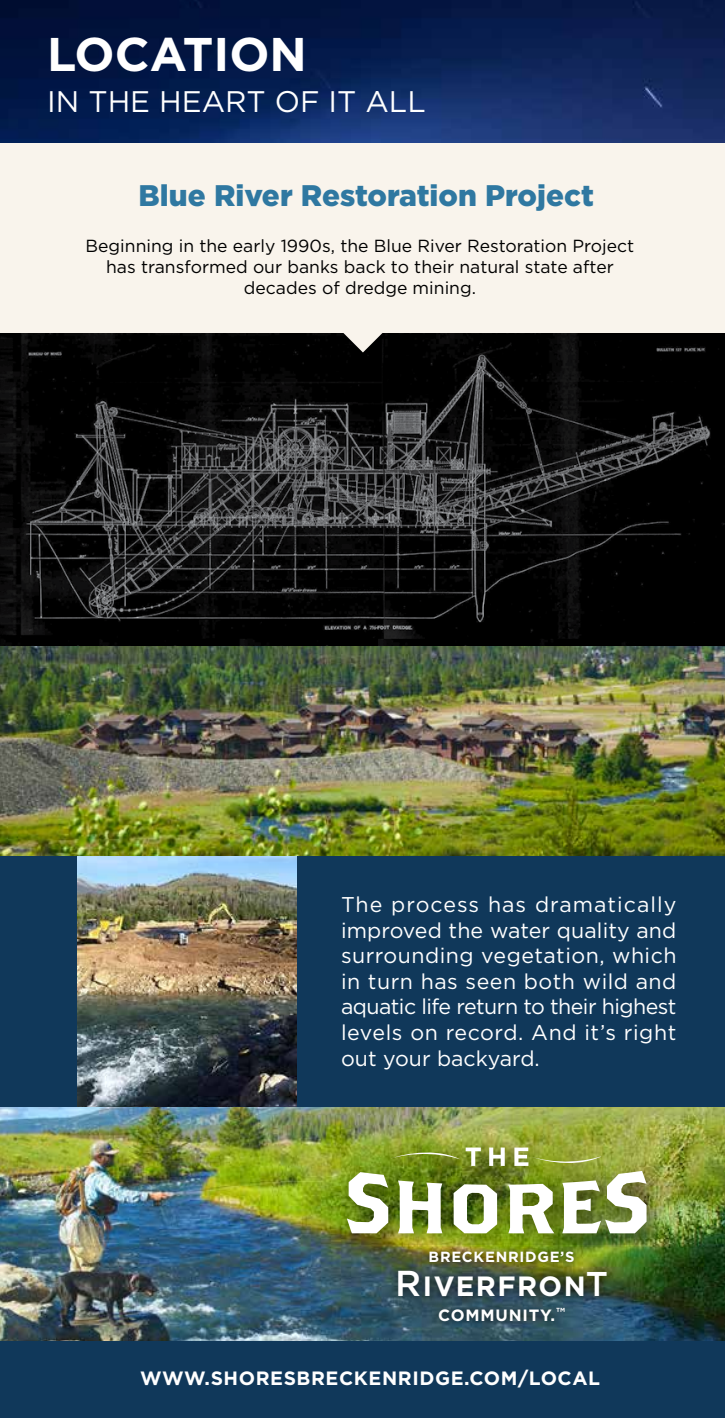
<style>
.page{position:relative;width:725px;height:1418px;background:#fff}
.page>*{position:absolute;margin:0;border:0;box-sizing:border-box;transform-origin:0 0}
.t1{font:700 47.25px "Gotham";color:#fff}
.t2{font:900 29.75px "Gotham";color:#2f78a1}
.t3{font:29.75px "Gotham";color:#fff}
.t4{font:700 27.82px "Gotham";color:#fff}
.t5{font:21.35px/25.6px "Gotham";color:#fff;text-align:justify}
.t6{font:700 19.25px "Gotham";letter-spacing:.03em;color:#fff}
.t7{font:17.5px/21px "Gotham";color:#000;text-align:center}
.t8{font:700 16.28px "Gotham";color:#fff}
.t9{font:700 14.7px "Gotham";color:#fff}
.s1{font-weight:500;font-size:36.05px}
.s2{font-weight:500;font-size:34.3px}
</style>
<div class="page">
<div style="left:0;top:143px;width:724px;height:189px;background:#f9f4ec"></div>
<div style="left:0;top:855px;width:724px;height:252px;background:#10385a"></div>
<img style="left:77px;top:855px;width:220px;height:252px">
<img style="left:0;top:333px;width:724px;height:313px">
<svg style="left:343px;top:332px;width:40px;height:20px"></svg>
<img style="left:0;top:646px;width:724px;height:209px">
<img style="left:0;top:0;width:724px;height:143px">
<img style="left:0;top:1107px;width:724px;height:234px">
<div style="left:337px;top:1135px;width:328px;height:109px;background:#000;opacity:.51"></div>
<img style="left:347px;top:1144px;width:299px;height:89px">
<div style="left:389px;top:1242px;width:227px;height:88px;background:#000;opacity:.75"></div>
<div style="left:0;top:1341px;width:724px;height:77px;background:#10385a"></div>
<h1 class="t1" style="left:47px;top:27px;width:261px">LOCATION</h1>
<h2 class="t3" style="left:47px;top:85px;width:380px">in the heart of it all</h2>
<h2 class="t2" style="left:139px;top:178px;width:456px">Blue River Restoration Project</h2>
<p class="t7" style="left:86px;top:235px;width:550px">Beginning in the early 1990s, the Blue River Restoration Project has transformed our banks back to their natural state after decades of dredge mining.</p>
<p class="t5" style="left:341px;top:891px;width:337px">The process has dramatically improved the water quality and surrounding vegetation, which in turn has seen both wild and aquatic life return to their highest levels on record. And it’s right out your backyard.</p>
<p class="t9" style="left:428px;top:1248px;width:147px">BRECKENRIDGE’S</p>
<h3 class="t4" style="left:395px;top:1270px;width:214px"><span class="s1">R</span>IVERFRON<span class="s2">t</span></h3>
<p class="t8" style="left:438px;top:1305px;width:128px">COMM UNITY.<sup>™</sup></p>
<p class="t6" style="left:140px;top:1366px;width:461px">WWW.SHORESBRECKENRIDGE.COM/LOCAL</p>
</div>
